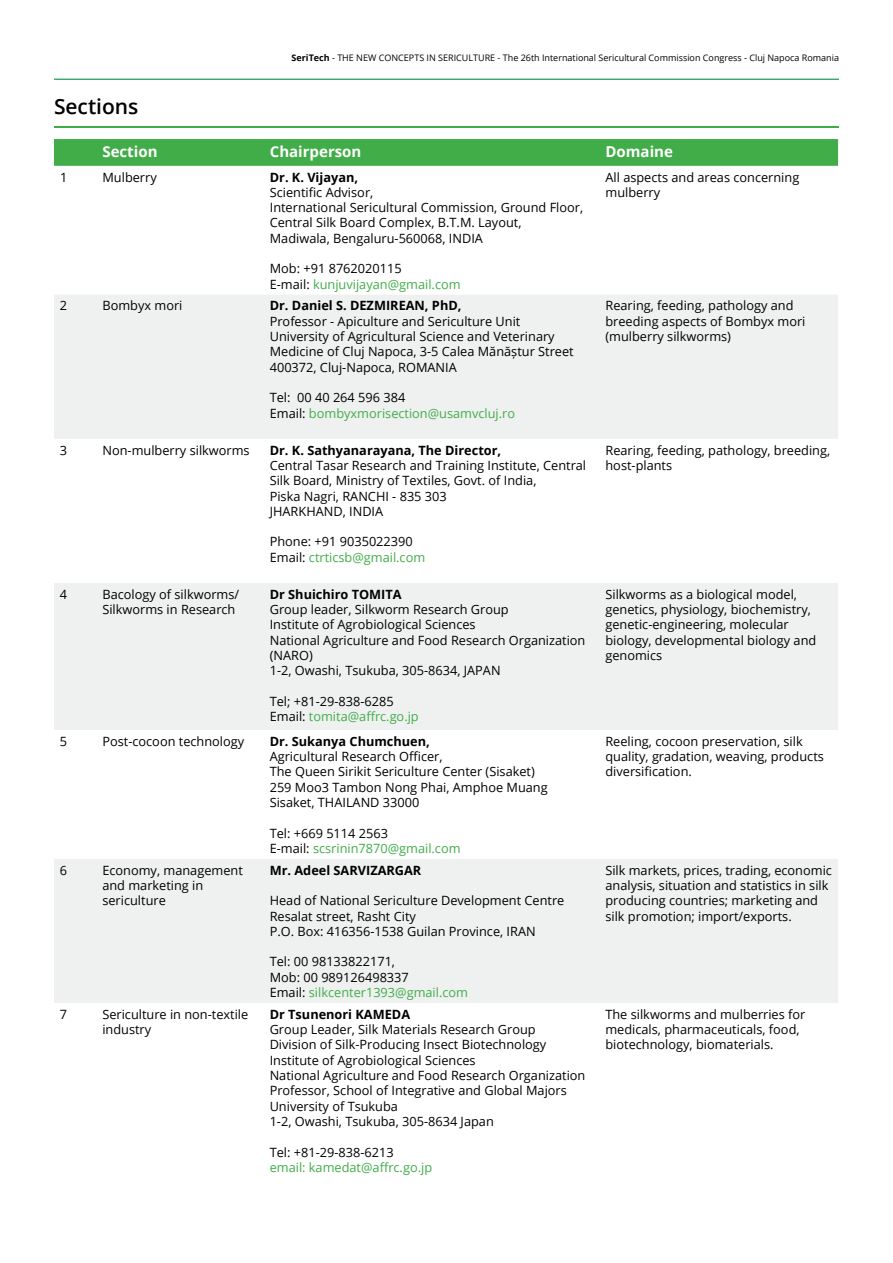
<style>
.page{position:relative;width:893px;height:1263px;background:#fff}
.page>*{position:absolute;margin:0;border:0;box-sizing:border-box;transform-origin:0 0}
.t1{font:600 21px "Open Sans";color:#000101}
.t2{font:700 15px "Open Sans";color:#fff}
.t3{font:12.75px/15.3px "Open Sans";color:#000}
.t4{font:700 12.75px "Open Sans";color:#000}
.t5{font:12.75px/15.3px "Open Sans";color:#41ad49}
.t6{font:9px "Open Sans";color:#000}
.s1{font-weight:700}
.s2{color:#41ad49}
.s3{color:#000}
</style>
<div class="page">
<hr style="left:54px;top:79px;width:785px;height:1px;background:#039246">
<div style="left:54px;top:139px;width:784px;height:27px;background:#41ad49"></div>
<div style="left:54px;top:295px;width:784px;height:144px;background:#eff0f0"></div>
<div style="left:54px;top:583px;width:784px;height:147px;background:#eff0f0"></div>
<div style="left:54px;top:859px;width:784px;height:144px;background:#eff0f0"></div>
<hr style="left:55px;top:126px;width:784px;height:1px;background:#41ad49">
<h1 class="t1" style="left:54px;top:92px;width:86px">Sections</h1>
<p class="t6" style="left:292px;top:51px;width:549px"><span class="s1">SeriTech</span> - THE NEW CONCEPTS IN SERICULTURE - The 26th International Sericultural Commission Congress - Cluj Napoca Romania</p>
<p class="t2" style="left:102px;top:140px;width:57px">Section</p>
<p class="t2" style="left:270px;top:140px;width:93px">Chairperson</p>
<p class="t2" style="left:605px;top:140px;width:69px">Domaine</p>
<p class="t3" style="left:60px;top:169px;width:9px">1</p>
<p class="t3" style="left:102px;top:169px;width:56px">Mulberry</p>
<p class="t4" style="left:270px;top:168px;width:90px">Dr. K. Vijayan,</p>
<p class="t3" style="left:270px;top:184px;width:315px">Scientific Advisor,<br>International Sericultural Commission, Ground Floor, Central Silk Board Complex, B.T.M. Layout, Madiwala, Bengaluru-560068, INDIA</p>
<p class="t3" style="left:270px;top:261px;width:192px">Mob: +91 8762020115<br>E-mail: <span class="s2">kunjuvijayan@gmail.com</span></p>
<p class="t3" style="left:60px;top:298px;width:9px">2</p>
<p class="t3" style="left:102px;top:298px;width:82px">Bombyx mori</p>
<p class="t4" style="left:270px;top:297px;width:193px">Dr. Daniel S. DEZMIREAN, PhD,</p>
<p class="t3" style="left:270px;top:313px;width:305px">Professor - Apiculture and Sericulture Unit University of Agricultural Science and Veterinary Medicine of Cluj Napoca, 3-5 Calea Mănăștur Street 400372, Cluj-Napoca, ROMANIA</p>
<p class="t5" style="left:270px;top:390px;width:247px"><span class="s3">Tel: 00 40 264 596 384<br>Email:</span> bombyxmorisection@usamvcluj.ro</p>
<p class="t3" style="left:60px;top:442px;width:9px">3</p>
<p class="t3" style="left:102px;top:442px;width:149px">Non-mulberry silkworms</p>
<p class="t4" style="left:270px;top:441px;width:233px">Dr. K. Sathyanarayana, The Director,</p>
<p class="t3" style="left:270px;top:457px;width:318px">Central Tasar Research and Training Institute, Central Silk Board, Ministry of Textiles, Govt. of India,<br>Piska Nagri, RANCHI - 835 303<br>JHARKHAND, INDIA</p>
<p class="t3" style="left:270px;top:534px;width:157px">Phone: +91 9035022390<br>Email: <span class="s2">ctrticsb@gmail.com</span></p>
<p class="t3" style="left:60px;top:586px;width:9px">4</p>
<p class="t3" style="left:102px;top:586px;width:138px">Bacology of silkworms/<br>Silkworms in Research</p>
<p class="t4" style="left:270px;top:585px;width:133px">Dr Shuichiro TOMITA</p>
<p class="t3" style="left:270px;top:601px;width:317px">Group leader, Silkworm Research Group<br>Institute of Agrobiological Sciences<br>National Agriculture and Food Research Organization (NARO)<br>1-2, Owashi, Tsukuba, 305-8634, JAPAN</p>
<p class="t3" style="left:270px;top:693px;width:151px">Tel; +81-29-838-6285<br>Email: <span class="s2">tomita@affrc.go.jp</span></p>
<p class="t3" style="left:60px;top:733px;width:9px">5</p>
<p class="t3" style="left:102px;top:733px;width:143px">Post-cocoon technology</p>
<p class="t4" style="left:270px;top:732px;width:162px">Dr. Sukanya Chumchuen,</p>
<p class="t3" style="left:270px;top:748px;width:280px">Agricultural Research Officer,<br>The Queen Sirikit Sericulture Center (Sisaket)<br>259 Moo3 Tambon Nong Phai, Amphoe Muang Sisaket, THAILAND 33000</p>
<p class="t3" style="left:270px;top:825px;width:192px">Tel: +669 5114 2563<br>E-mail: <span class="s2">scsrinin7870@gmail.com</span></p>
<p class="t3" style="left:60px;top:862px;width:9px">6</p>
<p class="t3" style="left:102px;top:862px;width:142px">Economy, management and marketing in sericulture</p>
<p class="t4" style="left:270px;top:861px;width:153px">Mr. Adeel SARVIZARGAR</p>
<p class="t3" style="left:270px;top:892px;width:296px">Head of National Sericulture Development Centre<br>Resalat street, Rasht City<br>P.O. Box: 416356-1538 Guilan Province, IRAN</p>
<p class="t3" style="left:270px;top:954px;width:200px">Tel: 00 98133822171,<br>Mob: 00 989126498337<br>Email: <span class="s2">silkcenter1393@gmail.com</span></p>
<p class="t3" style="left:60px;top:1006px;width:9px">7</p>
<p class="t3" style="left:102px;top:1006px;width:147px">Sericulture in non-textile industry</p>
<p class="t4" style="left:270px;top:1005px;width:142px">Dr Tsunenori KAMEDA</p>
<p class="t3" style="left:270px;top:1021px;width:317px">Group Leader, Silk Materials Research Group Division of Silk-Producing Insect Biotechnology Institute of Agrobiological Sciences<br>National Agriculture and Food Research Organization Professor, School of Integrative and Global Majors University of Tsukuba<br>1-2, Owashi, Tsukuba, 305-8634 Japan</p>
<p class="t3" style="left:270px;top:1144px;width:125px">Tel: +81-29-838-6213</p>
<p class="t5" style="left:270px;top:1159px;width:164px">email: kamedat@affrc.go.jp</p>
<p class="t3" style="left:605px;top:169px;width:195px">All aspects and areas concerning mulberry</p>
<p class="t3" style="left:605px;top:298px;width:201px">Rearing, feeding, pathology and breeding aspects of Bombyx mori (mulberry silkworms)</p>
<p class="t3" style="left:605px;top:442px;width:226px">Rearing, feeding, pathology, breeding, host-plants</p>
<p class="t3" style="left:605px;top:586px;width:212px">Silkworms as a biological model, genetics, physiology, biochemistry, genetic-engineering, molecular biology, developmental biology and genomics</p>
<p class="t3" style="left:605px;top:733px;width:220px">Reeling, cocoon preservation, silk quality, gradation, weaving, products diversification.</p>
<p class="t3" style="left:605px;top:862px;width:228px">Silk markets, prices, trading, economic analysis, situation and statistics in silk producing countries; marketing and silk promotion; import/exports.</p>
<p class="t3" style="left:605px;top:1006px;width:201px">The silkworms and mulberries for medicals, pharmaceuticals, food, biotechnology, biomaterials.</p>
</div>
